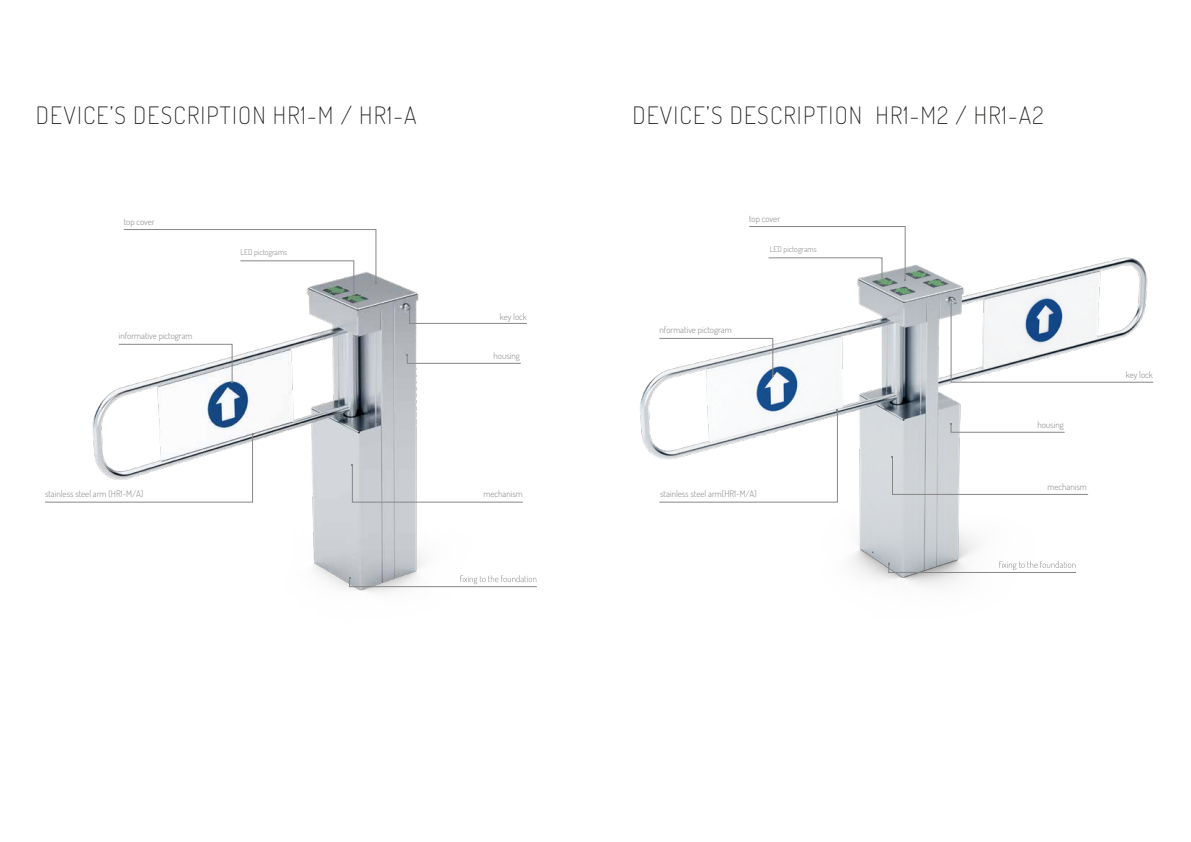
<style>
.page{position:relative;width:1191px;height:842px;background:#fff}
.page>*{position:absolute;margin:0;border:0;box-sizing:border-box;transform-origin:0 0}
.t1{font:24px "Dosis";letter-spacing:.05em;color:#1d1d1b}
.t2{font:9px "Dosis";color:#878787}
.t3{font:8px "Dosis";color:#878787}
</style>
<div class="page">
<img style="left:92px;top:276px;width:445px;height:317px">
<img style="left:640px;top:257px;width:508px;height:329px">
<svg style="left:118px;top:344px;width:115px;height:39px"></svg>
<svg style="left:658px;top:338px;width:115px;height:39px"></svg>
<svg style="left:123px;top:229px;width:254px;height:70px"></svg>
<svg style="left:748px;top:226px;width:158px;height:58px"></svg>
<svg style="left:351px;top:464px;width:172px;height:39px"></svg>
<svg style="left:891px;top:456px;width:197px;height:39px"></svg>
<svg style="left:406px;top:354px;width:115px;height:10px"></svg>
<svg style="left:950px;top:423px;width:115px;height:10px"></svg>
<svg style="left:409px;top:307px;width:118px;height:17px"></svg>
<svg style="left:950px;top:299px;width:204px;height:84px"></svg>
<svg style="left:45px;top:433px;width:208px;height:70px"></svg>
<svg style="left:658px;top:409px;width:180px;height:94px"></svg>
<svg style="left:349px;top:575px;width:188px;height:12px"></svg>
<svg style="left:888px;top:561px;width:188px;height:12px"></svg>
<h1 class="t1" style="left:36px;top:99px;width:382px">DEVICE’S DESCRIPTION HR1-M / HR1-A</h1>
<h1 class="t1" style="left:632px;top:99px;width:413px">DEVICE’S DESCRIPTION HR1-M2 / HR1-A2</h1>
<p class="t2" style="left:124px;top:215px;width:33px">top cover</p>
<p class="t2" style="left:749px;top:212px;width:33px">top cover</p>
<p class="t3" style="left:240px;top:247px;width:48px">LED pictograms</p>
<p class="t3" style="left:770px;top:244px;width:48px">LED pictograms</p>
<p class="t2" style="left:119px;top:329px;width:75px">informative pictogram</p>
<p class="t2" style="left:500px;top:310px;width:29px">key lock</p>
<p class="t2" style="left:493px;top:350px;width:28px">housing</p>
<p class="t2" style="left:659px;top:323px;width:74px">nformative pictogram</p>
<p class="t2" style="left:45px;top:488px;width:100px">stainless steel arm (HR1-M/A)</p>
<p class="t2" style="left:660px;top:488px;width:98px">stainless steel arm(HR1-M/A)</p>
<p class="t2" style="left:483px;top:488px;width:41px">mechanism</p>
<p class="t2" style="left:1037px;top:419px;width:28px">housing</p>
<p class="t2" style="left:1047px;top:480px;width:41px">mechanism</p>
<p class="t2" style="left:1125px;top:368px;width:29px">key lock</p>
</div>
